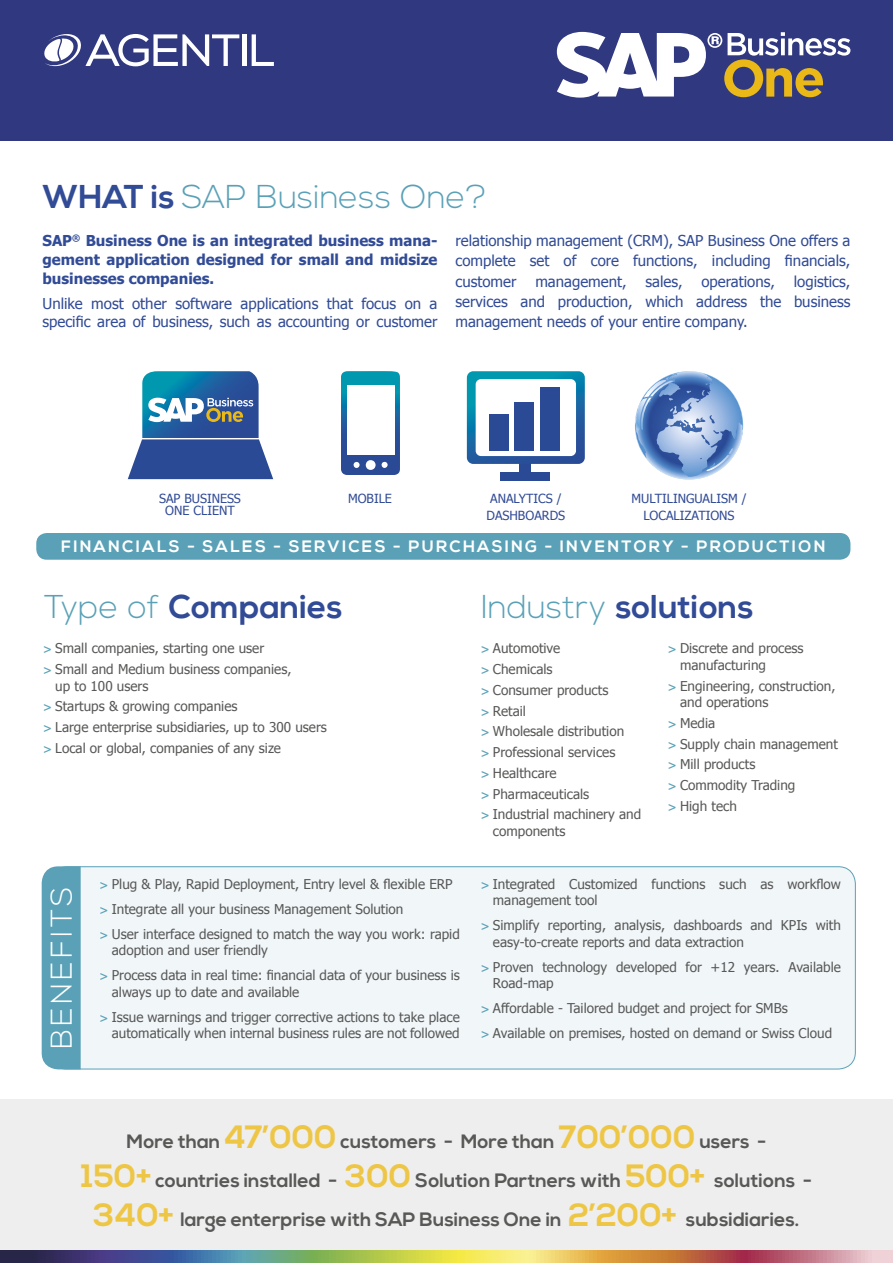
<style>
.page{position:relative;width:893px;height:1263px;background:#fff}
.page>*{position:absolute;margin:0;border:0;box-sizing:border-box;transform-origin:0 0}
.t1{font:700 33px "Nexa";color:#314b96}
.t2{font:300 33px "Nexa";color:#5aa1b7}
.t3{font:300 30px "Nexa";letter-spacing:.1em;color:#fff}
.t4{font:700 19.35px/39px "Nexa";color:#585857;text-align:center}
.t5{font:700 16.5px "Nexa";letter-spacing:.13em;color:#fff}
.t6{font:15px/20.4px "Tahoma";color:#314b96;text-align:justify}
.t7{font:700 15px/18.8px "Tahoma";color:#314b96;text-align:justify}
.t8{font:13.5px/20.7px "Tahoma";color:#585857}
.t9{font:12.6px/17px "Tahoma";color:#314b96;text-align:center}
.s1{font-weight:700;color:#314b96}
.s2{font-weight:300;color:#5aa1b7}
.s3{font-family:"Optima";font-weight:700;color:#5aa1b7}
.s4{font-size:32.25px;color:#eec646}
</style>
<div class="page">
<div style="left:0;top:1099px;width:893px;height:164px;background:#eee"></div>
<div style="left:0;top:0;width:893px;height:140px;background:#303880"></div>
<svg style="left:44px;top:34px;width:195px;height:33px"></svg>
<hr style="left:242px;top:34px;width:4px;height:32px;background:#fff">
<svg style="left:252px;top:34px;width:22px;height:32px"></svg>
<svg style="left:557px;top:32px;width:293px;height:66px"></svg>
<div style="left:50px;top:867px;width:805px;height:202px;background:#f1f6f9;border-radius:17px"></div>
<div style="left:49px;top:866px;width:807px;height:203px;border:1px solid #5aa1b7;border-radius:17px"></div>
<div style="left:42px;top:866px;width:39px;height:203px;background:#5aa1b7"></div>
<svg style="left:128px;top:371px;width:145px;height:108px"></svg>
<svg style="left:341px;top:371px;width:59px;height:104px;background:#2f79aa"></svg>
<div style="left:347px;top:386px;width:47px;height:69px;background:#fff"></div>
<div style="left:519px;top:462px;width:12px;height:11px;background:#2a4a96"></div>
<div style="left:500px;top:472px;width:50px;height:8px;background:#2a4a96"></div>
<svg style="left:467px;top:371px;width:118px;height:93px;background:#1b77a8"></svg>
<div style="left:476px;top:379px;width:100px;height:77px;background:#fff;border-radius:5px"></div>
<div style="left:489px;top:414px;width:20px;height:37px;background:#2a4a96"></div>
<div style="left:514px;top:403px;width:20px;height:48px;background:#2a4a96"></div>
<div style="left:540px;top:387px;width:19px;height:64px;background:#2a4a96"></div>
<svg style="left:636px;top:372px;width:98px;height:100px;background:#8aa6d2"></svg>
<div style="left:36px;top:533px;width:814px;height:27px;background:#5aa1b7;border-radius:10px"></div>
<svg style="left:0;top:1250px;width:893px;height:13px;background:#9e8e6e"></svg>
<h1 class="t2" style="left:43px;top:178px;width:446px"><span class="s1">WHAT is</span> SAP Business One?</h1>
<p class="t7" style="left:43px;top:230px;width:396px">SAP<sup>®</sup> Business One is an integrated business mana&shy;gement application designed for small and midsize businesses companies.</p>
<p class="t6" style="left:43px;top:293px;width:396px;line-height:18.8px">Unlike most other software applications that focus on a specific area of business, such as accounting or customer</p>
<p class="t6" style="left:455px;top:230px;width:396px">relationship management (CRM), SAP Business One offers a complete set of core functions, including financials, customer</p>
<p class="t6" style="left:455px;top:270px;width:396px;text-indent:338px">logistics, services and production, which address the business management needs of your entire company.</p>
<p class="t6" style="left:535px;top:270px;width:93px">management,</p>
<p class="t6" style="left:645px;top:270px;width:39px">sales,</p>
<p class="t6" style="left:701px;top:270px;width:75px">operations,</p>
<p class="t9" style="left:159px;top:491px;width:83px;line-height:12.6px">SAP BUSINESS<br>ONE CLIENT</p>
<p class="t9" style="left:348px;top:489px;width:45px">MOBILE</p>
<p class="t9" style="left:486px;top:489px;width:80px;text-align:left">ANALYTICS /<br>DASHBOARDS</p>
<p class="t9" style="left:632px;top:489px;width:116px">MULTILINGUALISM /<br>LOCALIZATIONS</p>
<p class="t5" style="left:61px;top:536px;width:766px">FINANCIALS - SALES - SERVICES - PURCHASING - INVENTORY - PRODUCTION</p>
<h1 class="t1" style="left:44px;top:587px;width:300px"><span class="s2">Type of</span> Companies</h1>
<p class="t8" style="left:43px;top:637px;width:250px"><span class="s3">&gt;</span> Small companies, starting one user<br><span class="s3">&gt;</span> Small and Medium business companies,</p>
<p class="t8" style="left:43px;top:675px;width:285px;text-indent:12px">up to 100 users<br><span class="s3">&gt;</span> Startups &amp; growing companies<br><span class="s3">&gt;</span> Large enterprise subsidiaries, up to 300 users <span class="s3">&gt;</span> Local or global, companies of any size</p>
<h2 class="t3" style="left:44px;top:1049px;width:164px;rotate:-90deg">BENEFITS</h2>
<p class="t8" style="left:100px;top:871px;width:361px;line-height:25px"><span class="s3">&gt;</span> Plug &amp; Play, Rapid Deployment, Entry level &amp; flexible ERP <span class="s3">&gt;</span> Integrate all your business Management Solution<br><span class="s3">&gt;</span> User interface designed to match the way you work: rapid</p>
<p class="t8" style="left:100px;top:937px;width:361px;line-height:25px;text-indent:12px">adoption and user friendly<br><span class="s3">&gt;</span> Process data in real time: financial data of your business is</p>
<p class="t8" style="left:100px;top:979px;width:361px;line-height:25px;text-indent:12px">always up to date and available<br><span class="s3">&gt;</span> Issue warnings and trigger corrective actions to take place</p>
<p class="t8" style="left:112px;top:1022px;width:349px">automatically when internal business rules are not followed</p>
<h1 class="t1" style="left:481px;top:587px;width:274px"><span class="s2">Industry</span> solutions</h1>
<p class="t8" style="left:481px;top:637px;width:162px"><span class="s3">&gt;</span> Automotive<br><span class="s3">&gt;</span> Chemicals<br><span class="s3">&gt;</span> Consumer products<br><span class="s3">&gt;</span> Retail<br><span class="s3">&gt;</span> Wholesale distribution<br><span class="s3">&gt;</span> Professional services<br><span class="s3">&gt;</span> Healthcare<br><span class="s3">&gt;</span> Pharmaceuticals<br><span class="s3">&gt;</span> Industrial machinery and</p>
<p class="t8" style="left:493px;top:820px;width:74px">components</p>
<p class="t8" style="left:680px;top:639px;width:125px;line-height:16.5px;text-indent:-12px"><span class="s3">&gt;</span> Discrete and process manufacturing</p>
<p class="t8" style="left:680px;top:677px;width:157px;line-height:16.5px;text-indent:-12px"><span class="s3">&gt;</span> Engineering, construction, and operations</p>
<p class="t8" style="left:668px;top:712px;width:171px"><span class="s3">&gt;</span> Media<br><span class="s3">&gt;</span> Supply chain management <span class="s3">&gt;</span> Mill products<br><span class="s3">&gt;</span> Commodity Trading<br><span class="s3">&gt;</span> High tech</p>
<p class="t8" style="left:493px;top:875px;width:349px;line-height:16.5px;text-indent:-12px"><span class="s3">&gt;</span> Integrated Customized functions such as workflow management tool</p>
<p class="t8" style="left:493px;top:916px;width:349px;line-height:16.5px;text-indent:-12px"><span class="s3">&gt;</span> Simplify reporting, analysis, dashboards and KPIs with easy-to-create reports and data extraction</p>
<p class="t8" style="left:493px;top:958px;width:349px;line-height:16.5px;text-indent:-12px"><span class="s3">&gt;</span> Proven technology developed for +12 years. Available<br>Road-map</p>
<p class="t8" style="left:481px;top:995px;width:353px;line-height:25px"><span class="s3">&gt;</span> Affordable - Tailored budget and project for SMBs<br><span class="s3">&gt;</span> Available on premises, hosted on demand or Swiss Cloud</p>
<h3 class="t4" style="left:81px;top:1122px;width:732px">More than <span class="s4">47’000</span> customers - More than <span class="s4">700’000</span> users -<br><span class="s4">150+</span> countries installed - <span class="s4">300</span> Solution Partners with <span class="s4">500+</span> solutions -<br><span class="s4">340+</span> large enterprise with SAP Business One in <span class="s4">2’200+</span> subsidiaries.</h3>
</div>
